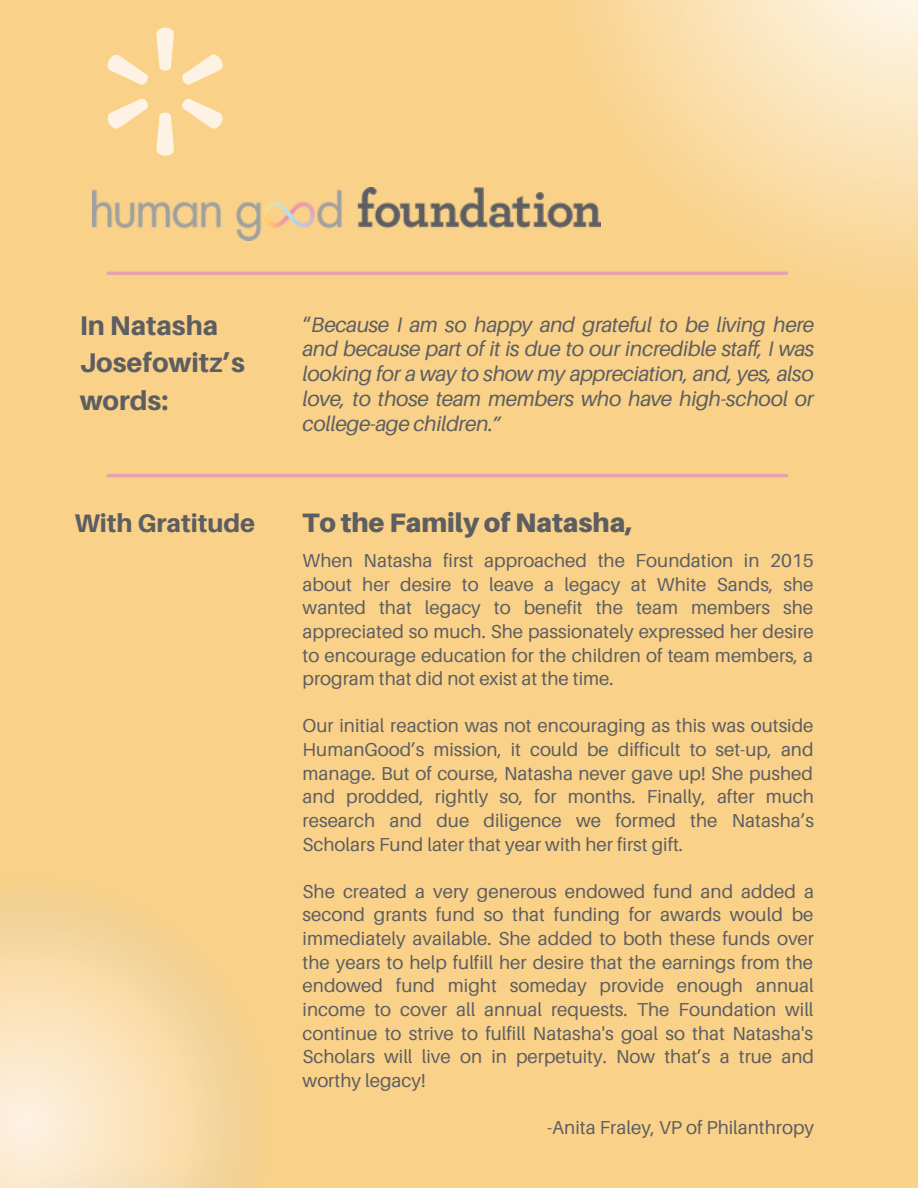
<style>
.page{position:relative;width:918px;height:1188px;background:#f9d188}
.page>*{position:absolute;margin:0;border:0;box-sizing:border-box;transform-origin:0 0}
.t1{font:800 27px "Aileron";color:#5d5e62}
.t2{font:900 26.7px "Aileron";color:#5d5e62}
.t3{font:800 25.5px "Aileron";color:#5d5e62}
.t4{font:italic 21px/24.8px "Aileron";letter-spacing:-.015em;color:#5d5e62;text-align:justify}
.t5{font:18.75px/23.7px "Aileron";color:#5d5e62;text-align:justify}
.s1{font-style:normal}
</style>
<div class="page">
<svg style="left:0;top:902px;width:247px;height:263px"></svg>
<svg style="left:545px;top:0;width:373px;height:277px"></svg>
<svg style="left:107px;top:28px;width:116px;height:128px"></svg>
<img style="left:93px;top:187px;width:507px;height:53px">
<hr style="left:108px;top:474px;width:679px;height:3px;background:#e9a0af">
<hr style="left:108px;top:272px;width:679px;height:3px;background:#e9a0af">
<svg style="left:0;top:1165px;width:243px;height:23px;background:#f7e0b8"></svg>
<p class="t1" style="left:80px;top:309px;width:140px">In Natasha</p>
<p class="t1" style="left:80px;top:346px;width:167px">Josefowitz’s</p>
<p class="t1" style="left:80px;top:383px;width:90px">words:</p>
<p class="t3" style="left:74px;top:507px;width:182px">With Gratitude</p>
<p class="t4" style="left:303px;top:312px;width:513px"><span class="s1">“</span>Because I am so happy and grateful to be living here and because part of it is due to our incredible staff, I was looking for a way to show my appreciation, and, yes, also love, to those team members who have high-school or college-age children.”</p>
<p class="t2" style="left:303px;top:506px;width:331px">To the Family of Natasha,</p>
<p class="t5" style="left:303px;top:548px;width:513px">When Natasha first approached the Foundation in 2015 about her desire to leave a legacy at White Sands, she wanted that legacy to benefit the team members she appreciated so much. She passionately expressed her desire to encourage education for the children of team members, a program that did not exist at the time.</p>
<p class="t5" style="left:303px;top:714px;width:513px">Our initial reaction was not encouraging as this was outside HumanGood’s mission, it could be difficult to set-up, and manage. But of course, Natasha never gave up! She pushed and prodded, rightly so, for months. Finally, after much research and due diligence we formed the Natasha’s Scholars Fund later that year with her first gift.</p>
<p class="t5" style="left:303px;top:879px;width:513px">She created a very generous endowed fund and added a second grants fund so that funding for awards would be immediately available. She added to both these funds over the years to help fulfill her desire that the earnings from the endowed fund might someday provide enough annual income to cover all annual requests. The Foundation will continue to strive to fulfill Natasha's goal so that Natasha's Scholars will live on in perpetuity. Now that’s a true and worthy legacy!</p>
<p class="t5" style="left:547px;top:1115px;width:269px">-Anita Fraley, VP of Philanthropy</p>
</div>
